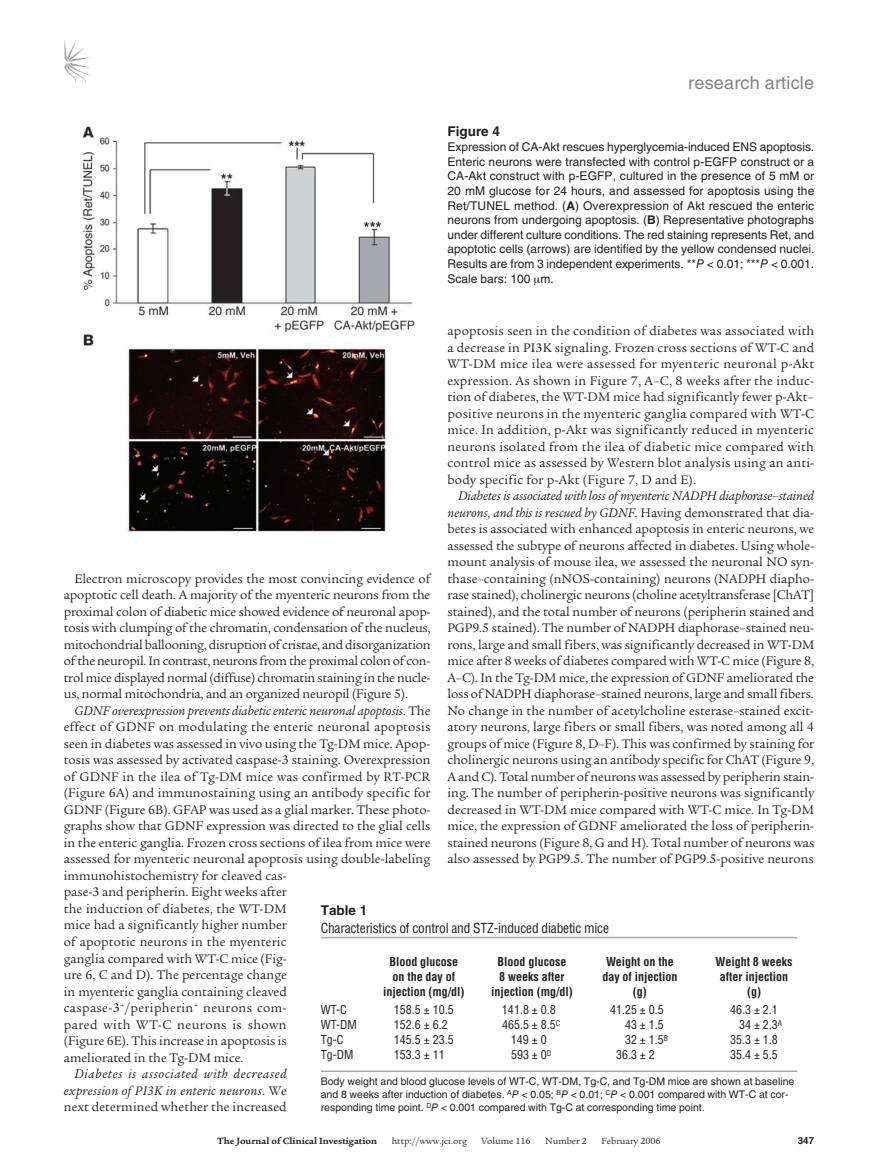
<style>
.page{position:relative;width:878px;height:1174px;background:#fff}
.page>*{position:absolute;margin:0;border:0;box-sizing:border-box;transform-origin:0 0}
.t1{font:18px "Helvetica LT Std";letter-spacing:.01em;color:#808285}
.t2{font:13.5px/16.5px "Legacy Serif Std";color:#231f20;text-align:justify}
.t3{font:italic 13.5px/16.5px "Legacy Serif Std";letter-spacing:.02em;color:#231f20;text-align:justify}
.t4{font:condensed 13.5px "Helvetica LT Std";letter-spacing:-.015em;color:#231f20}
.t5{font:700 13.5px "Helvetica LT Std";color:#231f20}
.t6{font:12px/14.7px "Helvetica LT Std";color:#231f20;text-align:justify}
.t7{font:condensed 12px "Helvetica LT Std";color:#231f20}
.t8{font:700 condensed 12px "Helvetica LT Std";color:#231f20}
.t9{font:10.5px/13.2px "Helvetica LT Std";color:#231f20}
.t10{font:9.75px "Legacy Serif Std";color:#231f20}
.t11{font:700 9.75px "Legacy Serif Std";color:#231f20}
.t12{font:700 9.75px "Helvetica LT Std";color:#231f20}
.s1{font-weight:700}
.s2{font-style:italic}
.s3{font-style:normal}
</style>
<div class="page">
<svg style="left:64px;top:39px;width:27px;height:45px"></svg>
<img style="left:82px;top:126px;width:333px;height:407px">
<hr style="left:321px;top:936px;width:476px;height:2px;background:#a8a9ad">
<hr style="left:321px;top:1070px;width:476px;height:2px;background:#a8a9ad">
<h1 class="t1" style="left:688px;top:72px;width:127px">research article</h1>
<p class="t5" style="left:447px;top:123px;width:54px">Figure 4</p>
<p class="t6" style="left:447px;top:139px;width:368px">Expression of CA-Akt rescues hyperglycemia-induced ENS apoptosis.<br>Enteric neurons were transfected with control p-EGFP construct or a CA-Akt construct with p-EGFP, cultured in the presence of 5 mM or 20 mM glucose for 24 hours, and assessed for apoptosis using the Ret/TUNEL method. (<span class="s1">A</span>) Overexpression of Akt rescued the enteric neurons from undergoing apoptosis. (<span class="s1">B</span>) Representative photographs under different culture conditions. The red staining represents Ret, and apoptotic cells (arrows) are identified by the yellow condensed nuclei.<br>Results are from 3 independent experiments. **<span class="s2">P</span> &lt; 0.01; ***<span class="s2">P</span> &lt; 0.001.<br>Scale bars: 100 m.</p>
<p class="t2" style="left:447px;top:323px;width:368px">apoptosis seen in the condition of diabetes was associated with a decrease in PI3K signaling. Frozen cross sections of WT-C and WT-DM mice ilea were assessed for myenteric neuronal p-Akt expression. As shown in Figure 7, A–C, 8 weeks after the induc&shy;tion of diabetes, the WT-DM mice had significantly fewer p-Akt– positive neurons in the myenteric ganglia compared with WT-C mice. In addition, p-Akt was significantly reduced in myenteric neurons isolated from the ilea of diabetic mice compared with control mice as assessed by Western blot analysis using an anti&shy;body specific for p-Akt (Figure 7, D and E).</p>
<p class="t2" style="left:447px;top:488px;width:368px;text-indent:11px"><span class="s2">Diabetes is associated with loss of myenteric NADPH diaphorase–stained neurons, and this is rescued by GDNF</span>. Having demonstrated that dia&shy;betes is associated with enhanced apoptosis in enteric neurons, we assessed the subtype of neurons affected in diabetes. Using whole&shy;mount analysis of mouse ilea, we assessed the neuronal NO syn&shy;thase–containing (nNOS-containing) neurons (NADPH diapho&shy;rase stained), cholinergic neurons (choline acetyltransferase [ChAT] stained), and the total number of neurons (peripherin stained and PGP9.5 stained). The number of NADPH diaphorase–stained neu&shy;rons, large and small fibers, was significantly decreased in WT-DM mice after 8 weeks of diabetes compared with WT-C mice (Figure 8, A–C). In the Tg-DM mice, the expression of GDNF ameliorated the loss of NADPH diaphorase–stained neurons, large and small fibers.<br>No change in the number of acetylcholine esterase–stained excit&shy;atory neurons, large fibers or small fibers, was noted among all 4 groups of mice (Figure 8, D–F). This was confirmed by staining for cholinergic neurons using an antibody specific for ChAT (Figure 9, A and C). Total number of neurons was assessed by peripherin stain&shy;ing. The number of peripherin-positive neurons was significantly decreased in WT-DM mice compared with WT-C mice. In Tg-DM mice, the expression of GDNF ameliorated the loss of peripherin&shy;stained neurons (Figure 8, G and H). Total number of neurons was also assessed by PGP9.5. The number of PGP9.5-positive neurons</p>
<p class="t2" style="left:64px;top:570px;width:368px;text-indent:11px">Electron microscopy provides the most convincing evidence of apoptotic cell death. A majority of the myenteric neurons from the proximal colon of diabetic mice showed evidence of neuronal apop&shy;tosis with clumping of the chromatin, condensation of the nucleus, mitochondrial ballooning, disruption of cristae, and disorganization of the neuropil. In contrast, neurons from the proximal colon of con&shy;trol mice displayed normal (diffuse) chromatin staining in the nucle&shy;us, normal mitochondria, and an organized neuropil (Figure 5).</p>
<p class="t2" style="left:64px;top:702px;width:368px;text-align:left;text-indent:11px"><span class="s2">GDNF overexpression prevents diabetic enteric neuronal apoptosis</span>. The effect of GDNF on modulating the enteric neuronal apoptosis seen in diabetes was assessed in vivo using the Tg-DM mice. Apop&shy;tosis was assessed by activated caspase-3 staining. Overexpression of GDNF in the ilea of Tg-DM mice was confirmed by RT-PCR (Figure 6A) and immunostaining using an antibody specific for GDNF (Figure 6B). GFAP was used as a glial marker. These photo&shy;graphs show that GDNF expression was directed to the glial cells in the enteric ganglia. Frozen cross sections of ilea from mice were assessed for myenteric neuronal apoptosis using double-labeling immunohistochemistry for cleaved cas-<br>pase-3 and peripherin. Eight weeks after<br>the induction of diabetes, the WT-DM<br>mice had a significantly higher number<br>of apoptotic neurons in the myenteric<br>ganglia compared with WT-C mice (Fig-<br>ure 6, C and D). The percentage change<br>in myenteric ganglia containing cleaved<br>caspase-3<sup>+</sup>/peripherin<sup>+</sup> neurons com-<br>pared with WT-C neurons is shown<br>(Figure 6E). This increase in apoptosis is<br>ameliorated in the Tg-DM mice.</p>
<p class="t3" style="left:64px;top:1065px;width:224px;text-indent:11px">Diabetes is associated with decreased expression of PI3K in enteric neurons<span class="s3">. We next determined whether the increased</span></p>
<p class="t5" style="left:321px;top:901px;width:48px">Table 1</p>
<p class="t4" style="left:321px;top:919px;width:290px">Characteristics of control and STZ-induced diabetic mice</p>
<p class="t8" style="left:389px;top:953px;width:70px">Blood glucose</p>
<p class="t8" style="left:497px;top:953px;width:70px">Blood glucose</p>
<p class="t8" style="left:606px;top:953px;width:69px">Weight on the</p>
<p class="t8" style="left:715px;top:953px;width:78px">Weight 8 weeks</p>
<p class="t8" style="left:392px;top:968px;width:64px">on the day of</p>
<p class="t8" style="left:499px;top:968px;width:67px">8 weeks after</p>
<p class="t8" style="left:602px;top:968px;width:77px">day of injection</p>
<p class="t8" style="left:719px;top:968px;width:70px">after injection</p>
<p class="t8" style="left:383px;top:983px;width:83px">injection (mg/dl)</p>
<p class="t8" style="left:491px;top:983px;width:83px">injection (mg/dl)</p>
<p class="t8" style="left:633px;top:983px;width:15px">(g)</p>
<p class="t8" style="left:747px;top:983px;width:15px">(g)</p>
<p class="t7" style="left:321px;top:1002px;width:28px">WT-C</p>
<p class="t7" style="left:394px;top:1002px;width:61px">158.5 ± 10.5</p>
<p class="t7" style="left:502px;top:1002px;width:55px">141.8 ± 0.8</p>
<p class="t7" style="left:610px;top:1002px;width:55px">41.25 ± 0.5</p>
<p class="t7" style="left:730px;top:1002px;width:49px">46.3 ± 2.1</p>
<p class="t7" style="left:321px;top:1017px;width:37px">WT-DM</p>
<p class="t7" style="left:394px;top:1017px;width:55px">152.6 ± 6.2</p>
<p class="t7" style="left:502px;top:1017px;width:60px">465.5 ± 8.5<sup>C</sup></p>
<p class="t7" style="left:625px;top:1017px;width:40px">43 ± 1.5</p>
<p class="t7" style="left:739px;top:1017px;width:45px">34 ± 2.3<sup>A</sup></p>
<p class="t7" style="left:321px;top:1032px;width:24px">Tg-C</p>
<p class="t7" style="left:394px;top:1032px;width:61px">145.5 ± 23.5</p>
<p class="t7" style="left:511px;top:1032px;width:37px">149 ± 0</p>
<p class="t7" style="left:625px;top:1032px;width:45px">32 ± 1.5<sup>B</sup></p>
<p class="t7" style="left:730px;top:1032px;width:49px">35.3 ± 1.8</p>
<p class="t7" style="left:321px;top:1047px;width:34px">Tg-DM</p>
<p class="t7" style="left:394px;top:1047px;width:52px">153.3 ± 11</p>
<p class="t7" style="left:511px;top:1047px;width:42px">593 ± 0<sup>D</sup></p>
<p class="t7" style="left:616px;top:1047px;width:40px">36.3 ± 2</p>
<p class="t7" style="left:730px;top:1047px;width:49px">35.4 ± 5.5</p>
<p class="t9" style="left:321px;top:1074px;width:475px">Body weight and blood glucose levels of WT-C, WT-DM, Tg-C, and Tg-DM mice are shown at baseline and 8 weeks after induction of diabetes. <sup>A</sup><span class="s2">P</span> &lt; 0.05; <sup>B</sup><span class="s2">P</span> &lt; 0.01; <sup>C</sup><span class="s2">P</span> &lt; 0.001 compared with WT-C at cor&shy;responding time point. <sup>D</sup><span class="s2">P</span> &lt; 0.001 compared with Tg-C at corresponding time point.</p>
<p class="t11" style="left:217px;top:1135px;width:161px">The Journal of Clinical Investigation</p>
<p class="t10" style="left:391px;top:1135px;width:77px">http://www.jci.org</p>
<p class="t10" style="left:481px;top:1135px;width:50px">Volume 116</p>
<p class="t10" style="left:545px;top:1135px;width:43px">Number 2</p>
<p class="t10" style="left:601px;top:1135px;width:61px">February 2006</p>
<p class="t12" style="left:797px;top:1134px;width:18px">347</p>
</div>
